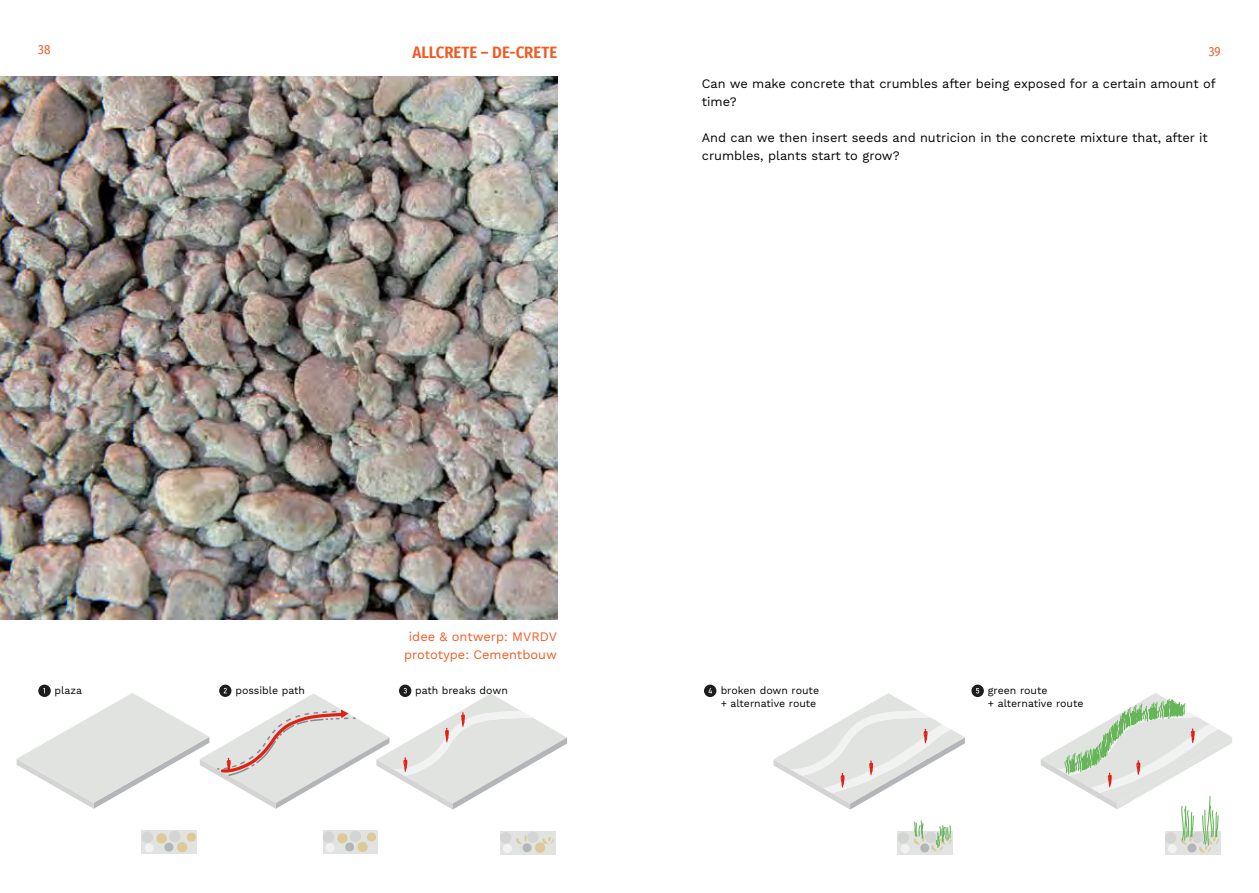
<style>
.page{position:relative;width:1259px;height:893px;background:#fff}
.page>*{position:absolute;margin:0;border:0;box-sizing:border-box;transform-origin:0 0}
.t1{font:600 16.5px "Fira Sans Condensed";color:#f15a22}
.t2{font:12.75px/18px "Work Sans";color:#000}
.t3{font:12.75px/18px "Work Sans";color:#f15a22;text-align:center}
.t4{font:12.75px "Fira Sans Condensed";color:#f15a22}
.t5{font:10.5px/12.6px "Work Sans";color:#000}
</style>
<div class="page">
<img style="left:0;top:77px;width:557px;height:543px">
<div style="left:142px;top:830px;width:55px;height:24px;background:#e0e3e0"></div>
<svg style="left:141px;top:830px;width:55px;height:23px"></svg>
<svg style="left:38px;top:685px;width:13px;height:12px"></svg>
<div style="left:323px;top:830px;width:54px;height:24px;background:#e0e3e0"></div>
<svg style="left:322px;top:831px;width:54px;height:21px"></svg>
<svg style="left:219px;top:685px;width:12px;height:12px"></svg>
<div style="left:500px;top:831px;width:55px;height:23px;background:#e0e3e0"></div>
<svg style="left:500px;top:832px;width:54px;height:21px"></svg>
<div style="left:399px;top:685px;width:12px;height:12px;background:#1c1c1c;border-radius:50%"></div>
<svg style="left:17px;top:688px;width:550px;height:121px"></svg>
<div style="left:897px;top:831px;width:56px;height:24px;background:#e0e3e0"></div>
<svg style="left:898px;top:820px;width:53px;height:33px"></svg>
<div style="left:704px;top:685px;width:12px;height:12px;background:#1c1c1c;border-radius:50%"></div>
<svg style="left:708px;top:688px;width:4px;height:5px"></svg>
<svg style="left:773px;top:693px;width:192px;height:117px"></svg>
<div style="left:1164px;top:831px;width:56px;height:24px;background:#e0e3e0"></div>
<svg style="left:971px;top:685px;width:13px;height:12px"></svg>
<svg style="left:976px;top:688px;width:3px;height:5px"></svg>
<svg style="left:1040px;top:693px;width:192px;height:161px"></svg>
<p class="t4" style="left:38px;top:40px;width:14px">38</p>
<p class="t1" style="left:412px;top:39px;width:146px">ALLCRETE – DE-CRETE</p>
<p class="t4" style="left:1209px;top:41px;width:13px">39</p>
<p class="t2" style="left:702px;top:76px;width:515px">Can we make concrete that crumbles after being exposed for a certain amount of time?</p>
<p class="t2" style="left:702px;top:130px;width:507px">And can we then insert seeds and nutricion in the concrete mixture that, after it crumbles, plants start to grow?</p>
<p class="t3" style="left:404px;top:628px;width:154px">idee &amp; ontwerp: MVRDV prototype: Cementbouw</p>
<p class="t5" style="left:55px;top:685px;width:29px">plaza</p>
<p class="t5" style="left:235px;top:685px;width:71px">possible path</p>
<p class="t5" style="left:415px;top:685px;width:94px">path breaks down</p>
<p class="t5" style="left:720px;top:685px;width:100px">broken down route + alternative route</p>
<p class="t5" style="left:988px;top:685px;width:97px">green route<br>+ alternative route</p>
</div>
